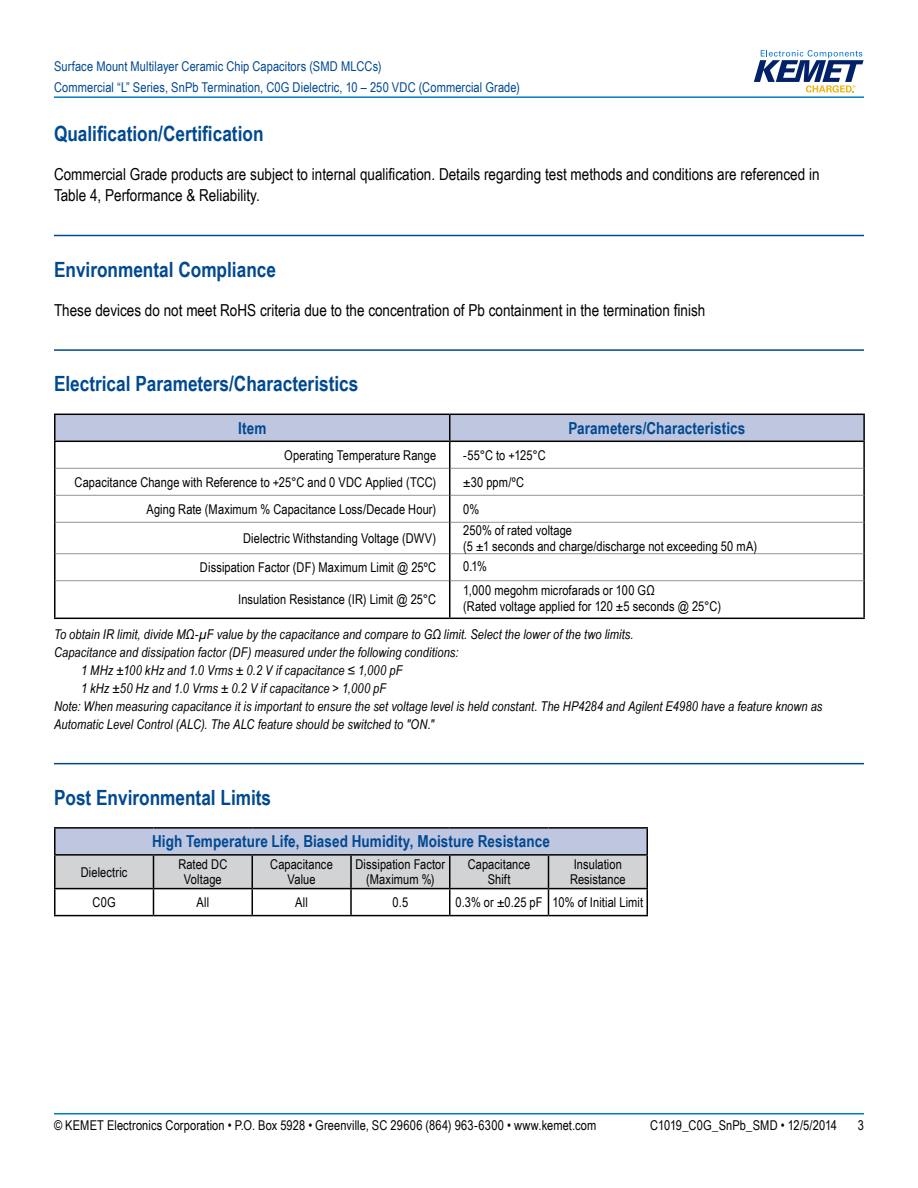
<style>
.page{position:relative;width:918px;height:1188px;background:#fff}
.page>*{position:absolute;margin:0;border:0;box-sizing:border-box;transform-origin:0 0}
.t1{font:700 21px "Arial Narrow";color:#004990}
.t2{font:16.5px/21px "Arial Narrow";color:#000}
.t3{font:700 16.5px "Arial Narrow";letter-spacing:.005em;color:#004990}
.t4{font:13.5px/15px "Arial Narrow";letter-spacing:.005em;color:#000;text-align:center}
.t5{font:italic 13.5px "Arial Narrow";letter-spacing:.005em;color:#000}
.t6{font:13.5px/21px "Arial Narrow";letter-spacing:.01em;color:#004990}
</style>
<div class="page">
<hr style="left:54px;top:1113px;width:810px;height:2px;background:#007dc3">
<hr style="left:54px;top:96px;width:810px;height:2px;background:#007dc3">
<svg style="left:754px;top:50px;width:110px;height:43px"></svg>
<hr style="left:54px;top:235px;width:810px;height:1px;background:#004990">
<hr style="left:54px;top:349px;width:810px;height:2px;background:#004990">
<hr style="left:54px;top:763px;width:810px;height:1px;background:#004990">
<hr style="left:863px;top:442px;width:2px;height:26px;background:#000">
<hr style="left:863px;top:468px;width:2px;height:27px;background:#000">
<hr style="left:863px;top:495px;width:2px;height:27px;background:#000">
<hr style="left:863px;top:522px;width:2px;height:32px;background:#000">
<hr style="left:863px;top:554px;width:2px;height:27px;background:#000">
<hr style="left:863px;top:581px;width:2px;height:37px;background:#000">
<hr style="left:450px;top:618px;width:415px;height:1px;background:#000">
<hr style="left:56px;top:522px;width:393px;height:1px;background:#939598">
<hr style="left:450px;top:522px;width:413px;height:1px;background:#939598">
<hr style="left:56px;top:553px;width:393px;height:1px;background:#939598">
<hr style="left:450px;top:553px;width:413px;height:1px;background:#939598">
<hr style="left:56px;top:580px;width:393px;height:1px;background:#939598">
<hr style="left:450px;top:580px;width:413px;height:1px;background:#939598">
<hr style="left:54px;top:442px;width:2px;height:26px;background:#000">
<hr style="left:54px;top:468px;width:2px;height:27px;background:#000">
<hr style="left:54px;top:495px;width:2px;height:27px;background:#000">
<svg style="left:55px;top:415px;width:809px;height:107px"></svg>
<hr style="left:54px;top:522px;width:2px;height:32px;background:#000">
<hr style="left:449px;top:522px;width:1px;height:32px;background:#000">
<hr style="left:54px;top:554px;width:2px;height:27px;background:#000">
<svg style="left:449px;top:554px;width:1px;height:27px"></svg>
<hr style="left:54px;top:581px;width:2px;height:37px;background:#000">
<hr style="left:449px;top:581px;width:1px;height:37px;background:#000">
<hr style="left:54px;top:618px;width:396px;height:1px;background:#000">
<hr style="left:54px;top:414px;width:396px;height:1px;background:#000">
<hr style="left:54px;top:415px;width:2px;height:26px;background:#000">
<hr style="left:450px;top:414px;width:415px;height:1px;background:#000">
<hr style="left:863px;top:415px;width:2px;height:26px;background:#000">
<hr style="left:54px;top:441px;width:396px;height:1px;background:#000">
<hr style="left:450px;top:441px;width:415px;height:1px;background:#000">
<div style="left:55px;top:828px;width:592px;height:27px;background:#bfc6e0"></div>
<hr style="left:54px;top:888px;width:99px;height:1px;background:#000">
<hr style="left:548px;top:888px;width:100px;height:1px;background:#000">
<svg style="left:56px;top:856px;width:590px;height:59px"></svg>
<hr style="left:54px;top:827px;width:99px;height:2px;background:#000">
<hr style="left:54px;top:829px;width:2px;height:25px;background:#000">
<hr style="left:153px;top:827px;width:99px;height:2px;background:#000">
<hr style="left:252px;top:827px;width:99px;height:2px;background:#000">
<hr style="left:351px;top:827px;width:99px;height:2px;background:#000">
<hr style="left:450px;top:827px;width:98px;height:2px;background:#000">
<hr style="left:548px;top:827px;width:100px;height:2px;background:#000">
<hr style="left:646px;top:829px;width:2px;height:25px;background:#000">
<hr style="left:54px;top:854px;width:99px;height:2px;background:#000">
<hr style="left:54px;top:856px;width:2px;height:32px;background:#000">
<hr style="left:153px;top:854px;width:99px;height:2px;background:#000">
<hr style="left:252px;top:854px;width:99px;height:2px;background:#000">
<hr style="left:351px;top:854px;width:99px;height:2px;background:#000">
<hr style="left:450px;top:854px;width:98px;height:2px;background:#000">
<hr style="left:548px;top:854px;width:100px;height:2px;background:#000">
<hr style="left:646px;top:856px;width:2px;height:32px;background:#000">
<hr style="left:54px;top:889px;width:2px;height:26px;background:#000">
<hr style="left:646px;top:889px;width:2px;height:26px;background:#000">
<hr style="left:54px;top:915px;width:99px;height:1px;background:#000">
<hr style="left:153px;top:915px;width:99px;height:1px;background:#000">
<hr style="left:252px;top:915px;width:99px;height:1px;background:#000">
<hr style="left:351px;top:915px;width:99px;height:1px;background:#000">
<hr style="left:450px;top:915px;width:98px;height:1px;background:#000">
<hr style="left:548px;top:915px;width:100px;height:1px;background:#000">
<p class="t6" style="left:54px;top:55px;width:467px">Surface Mount Multilayer Ceramic Chip Capacitors (SMD MLCCs)<br>Commercial “L” Series, SnPb Termination, C0G Dielectric, 10 – 250 VDC (Commercial Grade)</p>
<h1 class="t1" style="left:54px;top:118px;width:211px">Qualification/Certification</h1>
<p class="t2" style="left:54px;top:163px;width:767px">Commercial Grade products are subject to internal qualification. Details regarding test methods and conditions are referenced in<br>Table 4, Performance &amp; Reliability.</p>
<h1 class="t1" style="left:54px;top:253px;width:224px">Environmental Compliance</h1>
<p class="t2" style="left:54px;top:299px;width:653px">These devices do not meet RoHS criteria due to the concentration of Pb containment in the termination finish</p>
<h1 class="t1" style="left:54px;top:368px;width:306px">Electrical Parameters/Characteristics</h1>
<p class="t3" style="left:238px;top:416px;width:30px">Item</p>
<p class="t3" style="left:568px;top:416px;width:179px">Parameters/Characteristics</p>
<p class="t4" style="left:284px;top:447px;width:153px">Operating Temperature Range</p>
<p class="t4" style="left:463px;top:447px;width:84px">-55°C to +125°C</p>
<p class="t4" style="left:75px;top:474px;width:363px">Capacitance Change with Reference to +25°C and 0 VDC Applied (TCC)</p>
<p class="t4" style="left:463px;top:474px;width:62px">±30 ppm/ºC</p>
<p class="t4" style="left:147px;top:501px;width:291px">Aging Rate (Maximum % Capacitance Loss/Decade Hour)</p>
<p class="t4" style="left:463px;top:501px;width:18px">0%</p>
<p class="t4" style="left:243px;top:530px;width:195px">Dielectric Withstanding Voltage (DWV)</p>
<p class="t4" style="left:463px;top:521px;width:295px;line-height:16.2px;text-align:left">250% of rated voltage<br>(5 ±1 seconds and charge/discharge not exceeding 50 mA)</p>
<p class="t4" style="left:200px;top:559px;width:238px">Dissipation Factor (DF) Maximum Limit @ 25ºC</p>
<p class="t4" style="left:463px;top:558px;width:25px">0.1%</p>
<p class="t4" style="left:238px;top:592px;width:200px">Insulation Resistance (IR) Limit @ 25°C</p>
<p class="t4" style="left:463px;top:582px;width:259px;line-height:16.2px;text-align:left">1,000 megohm microfarads or 100 GΩ<br>(Rated voltage applied for 120 ±5 seconds @ 25°C)</p>
<p class="t5" style="left:54px;top:625px;width:581px">To obtain IR limit, divide MΩ-µF value by the capacitance and compare to GΩ limit. Select the lower of the two limits.</p>
<p class="t5" style="left:54px;top:643px;width:406px">Capacitance and dissipation factor (DF) measured under the following conditions:</p>
<p class="t5" style="left:81px;top:661px;width:323px">1 MHz ±100 kHz and 1.0 Vrms ± 0.2 V if capacitance ≤ 1,000 pF</p>
<p class="t5" style="left:81px;top:679px;width:307px">1 kHz ±50 Hz and 1.0 Vrms ± 0.2 V if capacitance &gt; 1,000 pF</p>
<p class="t5" style="left:54px;top:697px;width:770px">Note: When measuring capacitance it is important to ensure the set voltage level is held constant. The HP4284 and Agilent E4980 have a feature known as</p>
<p class="t5" style="left:54px;top:715px;width:382px">Automatic Level Control (ALC). The ALC feature should be switched to "ON."</p>
<h1 class="t1" style="left:54px;top:782px;width:219px">Post Environmental Limits</h1>
<p class="t3" style="left:152px;top:829px;width:399px">High Temperature Life, Biased Humidity, Moisture Resistance</p>
<p class="t4" style="left:81px;top:864px;width:48px">Dielectric</p>
<p class="t4" style="left:178px;top:856px;width:51px">Rated DC<br>Voltage</p>
<p class="t4" style="left:270px;top:856px;width:64px">Capacitance<br>Value</p>
<p class="t4" style="left:355px;top:856px;width:91px">Dissipation Factor (Maximum %)</p>
<p class="t4" style="left:468px;top:856px;width:64px">Capacitance<br>Shift</p>
<p class="t4" style="left:570px;top:856px;width:57px;text-align:left">Insulation<br>Resistance</p>
<p class="t4" style="left:93px;top:894px;width:25px">C0G</p>
<p class="t4" style="left:197px;top:894px;width:14px">All</p>
<p class="t4" style="left:295px;top:894px;width:14px">All</p>
<p class="t4" style="left:393px;top:894px;width:17px">0.5</p>
<p class="t4" style="left:456px;top:894px;width:189px">0.3% or ±0.25 pF 10% of Initial Limit</p>
<p class="t4" style="left:54px;top:1118px;width:544px">© KEMET Electronics Corporation • P.O. Box 5928 • Greenville, SC 29606 (864) 963-6300 • www.kemet.com</p>
<p class="t4" style="left:650px;top:1118px;width:188px">C1019_C0G_SnPb_SMD • 12/5/2014</p>
<p class="t4" style="left:858px;top:1118px;width:8px">3</p>
</div>
